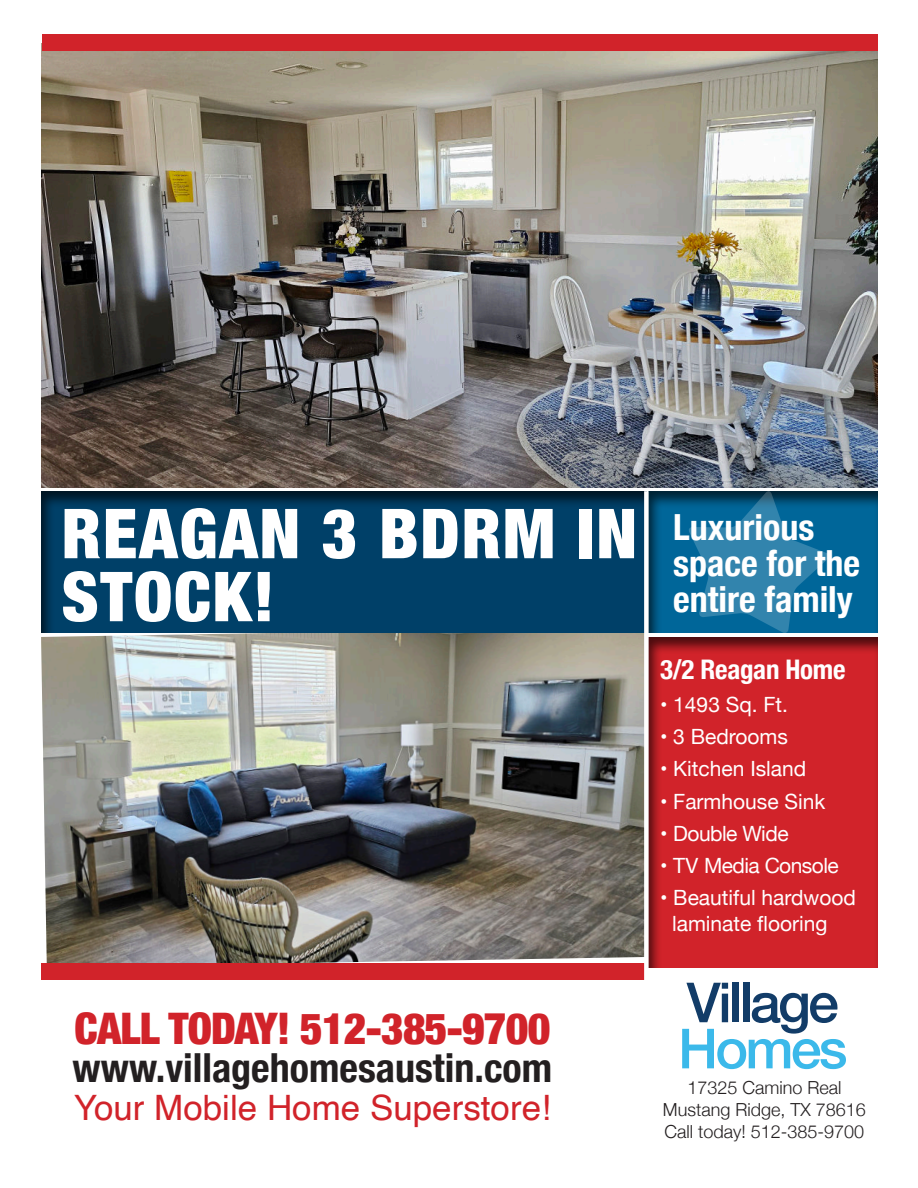
<style>
.page{position:relative;width:918px;height:1188px;background:#fff}
.page>*{position:absolute;margin:0;border:0;box-sizing:border-box;transform-origin:0 0}
.t1{font:900 condensed 69px/63px "Helvetica Neue";letter-spacing:.025em;color:#fff}
.t2{font:500 55.35px "Helvetica Neue";letter-spacing:-.05em;color:#123c68}
.t3{font:500 55.35px "Helvetica Neue";letter-spacing:-.05em;color:#3bb9ea}
.t4{font:900 condensed 43.5px "Helvetica Neue";letter-spacing:-.015em;color:#d1232a}
.t5{font:700 condensed 40.05px "Helvetica Neue";color:#231f20}
.t6{font:700 condensed 36px/36px "Helvetica Neue";color:#fff}
.t7{font:34.95px "Helvetica";color:#d1232a}
.t8{font:700 condensed 27px "Helvetica Neue";letter-spacing:-.01em;color:#fff}
.t9{font:21px/25.5px "Helvetica Neue";color:#fff}
.t10{font:21px "Helvetica Neue";letter-spacing:-.025em;color:#fff}
.t11{font:300 18px/21.6px "Helvetica Neue";color:#231f20;text-align:center}
</style>
<div class="page">
<img style="left:41px;top:635px;width:601px;height:328px">
<div style="left:41px;top:963px;width:604px;height:17px;background:#d1232a"></div>
<img style="left:42px;top:51px;width:836px;height:436px">
<svg style="left:642px;top:635px;width:236px;height:333px;background:#ca242a"></svg>
<svg style="left:649px;top:491px;width:229px;height:142px;background:#005d8d"></svg>
<svg style="left:41px;top:491px;width:603px;height:144px;background:#023e64"></svg>
<svg style="left:688px;top:491px;width:142px;height:142px;background:#19719d"></svg>
<div style="left:644px;top:491px;width:5px;height:490px;background:#fff"></div>
<div style="left:42px;top:34px;width:836px;height:17px;background:#d1232a"></div>
<h1 class="t1" style="left:62px;top:503px;width:577px">REAGAN 3 BDRM IN<br>STOCK!</h1>
<h3 class="t4" style="left:75px;top:1003px;width:477px">CALL TODAY! 512-385-9700</h3>
<h3 class="t5" style="left:73px;top:1053px;width:481px">www.villagehomesaustin.com</h3>
<h3 class="t7" style="left:74px;top:1094px;width:478px">Your Mobile Home Superstore!</h3>
<h3 class="t6" style="left:673px;top:512px;width:189px">Luxurious space for the entire family</h3>
<p class="t8" style="left:660px;top:660px;width:187px">3/2 Reagan Home</p>
<p class="t9" style="left:660px;top:693px;width:129px">• 1493 Sq. Ft.</p>
<p class="t9" style="left:660px;top:725px;width:129px">• 3 Bedrooms</p>
<p class="t9" style="left:660px;top:757px;width:148px">• Kitchen Island</p>
<p class="t9" style="left:660px;top:790px;width:167px">• Farmhouse Sink</p>
<p class="t10" style="left:660px;top:818px;width:130px">• Double Wide</p>
<p class="t10" style="left:660px;top:851px;width:180px">• TV Media Console</p>
<p class="t9" style="left:672px;top:886px;width:185px;text-indent:-12px">• Beautiful hardwood laminate flooring</p>
<h2 class="t2" style="left:687px;top:983px;width:154px">Village</h2>
<h2 class="t3" style="left:678px;top:1029px;width:171px">Homes</h2>
<p class="t11" style="left:663px;top:1079px;width:204px">17325 Camino Real<br>Mustang Ridge, TX 78616<br>Call today! 512-385-9700</p>
</div>
